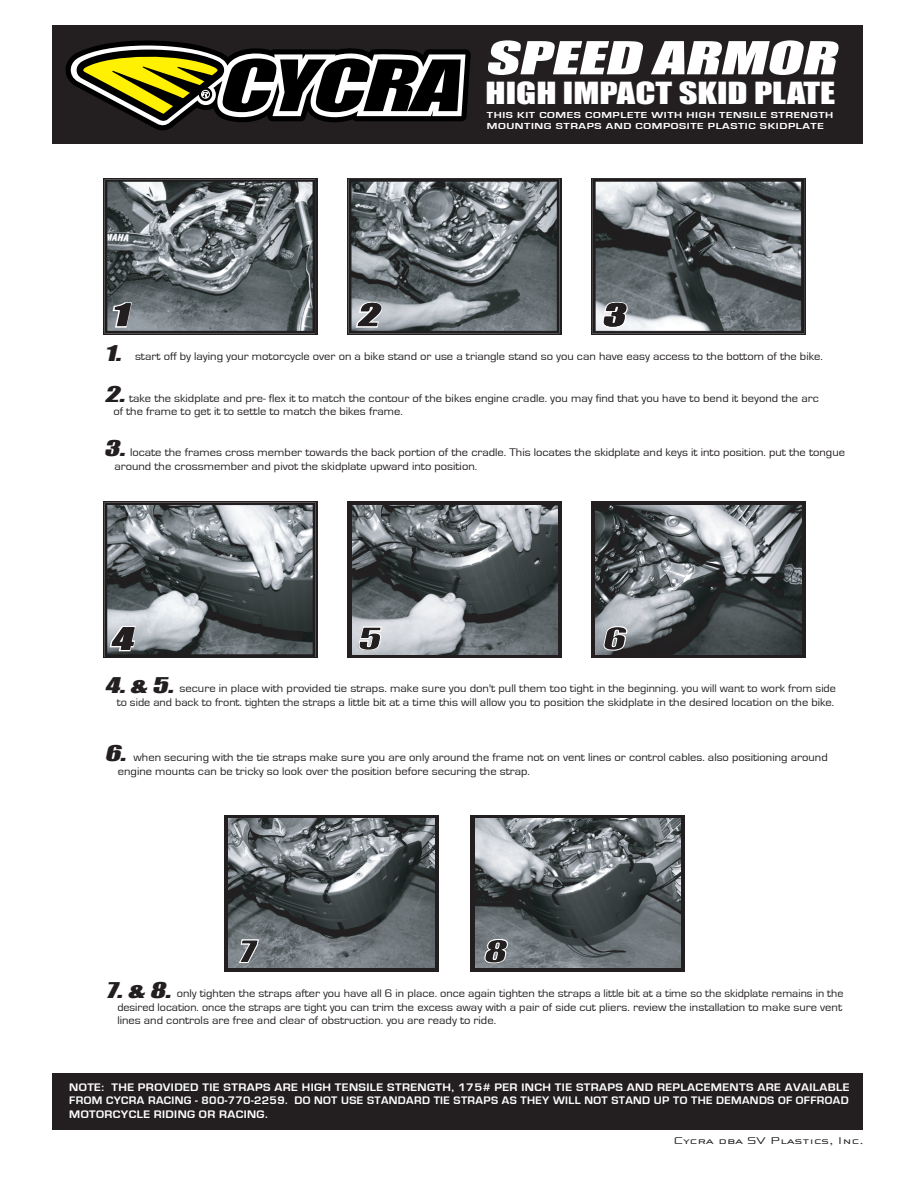
<style>
.page{position:relative;width:918px;height:1188px;background:#fff}
.page>*{position:absolute;margin:0;border:0;box-sizing:border-box;transform-origin:0 0}
.t1{font:italic 42px "Impact";color:#fff;scale:1.54 1}
.t2{font:italic 28.5px "Impact";color:#231f20;scale:1.5 1}
.t3{font:28.05px "Impact";color:#fff;scale:1.3 1}
.t4{font:italic 19.95px "Impact";color:#231f20;scale:1.47 1}
.t5{font:11.4px/13.6px "Eurostile";color:#231f20;scale:1.1 1}
.t6{font:11.4px/13.6px "Eurostile";color:#231f20;scale:1.09 1}
.t7{font:11.4px/13.6px "Eurostile";color:#231f20;text-align:right;scale:1.11 1}
.t8{font:700 11.25px/13.5px "Eurostile";letter-spacing:.03em;color:#fff;text-align:justify;scale:1.11 1}
.t9{font:700 9px/10.8px "Eurostile";letter-spacing:.05em;color:#fff;scale:1.32 1}
.t10{font:9px "Sackers Square Gothic";color:#231f20;scale:1.3 1}
.s1{font-family:"Impact";font-style:italic;font-size:19.95px}
</style>
<div class="page">
<img style="left:52px;top:25px;width:811px;height:1105px">
<div style="left:52px;top:1073px;width:811px;height:56px;background:#231f20"></div>
<div style="left:52px;top:26px;width:811px;height:118px;background:#231f20"></div>
<img style="left:352px;top:505px;width:205px;height:149px">
<img style="left:596px;top:505px;width:205px;height:149px">
<svg style="left:357px;top:627px;width:26px;height:23px"></svg>
<svg style="left:602px;top:626px;width:26px;height:24px"></svg>
<div style="left:224px;top:815px;width:215px;height:156px;background:#231f20"></div>
<img style="left:229px;top:818px;width:205px;height:150px">
<svg style="left:470px;top:815px;width:215px;height:156px;background:#2d2a2c"></svg>
<svg style="left:237px;top:940px;width:22px;height:23px"></svg>
<img style="left:475px;top:818px;width:205px;height:149px">
<svg style="left:483px;top:939px;width:26px;height:24px"></svg>
<svg style="left:66px;top:40px;width:405px;height:91px"></svg>
<h1 class="t1" style="left:484px;top:32px;width:237px">SPEED ARMOR</h1>
<h3 class="t3" style="left:486px;top:76px;width:271px">HIGH IMPACT SKID PLATE</h3>
<p class="t9" style="left:487px;top:110px;width:264px">THIS KIT COMES COMPLETE WITH HIGH TENSILE STRENGTH<br>MOUNTING STRAPS AND COMPOSITE PLASTIC SKIDPLATE</p>
<h2 class="t2" style="left:112px;top:297px;width:17px">1</h2>
<h2 class="t2" style="left:357px;top:297px;width:21px">2</h2>
<h2 class="t2" style="left:602px;top:297px;width:22px">3</h2>
<p class="t5" style="left:104px;top:350px;width:655px"><span class="s1">1.</span> start off by laying your motorcycle over on a bike stand or use a triangle stand so you can have easy access to the bottom of the bike.</p>
<p class="t5" style="left:113px;top:392px;width:643px;text-indent:-9px"><span class="s1">2.</span>take the skidplate and pre- flex it to match the contour of the bikes engine cradle. you may find that you have to bend it beyond the arc of the frame to get it to settle to match the bikes frame.</p>
<p class="t5" style="left:114px;top:446px;width:666px;text-indent:-10px"><span class="s1">3.</span>locate the frames cross member towards the back portion of the cradle. This locates the skidplate and keys it into position. put the tongue around the crossmember and pivot the skidplate upward into position.</p>
<h2 class="t2" style="left:111px;top:621px;width:21px">4</h2>
<h2 class="t2" style="left:357px;top:621px;width:22px">5</h2>
<h2 class="t2" style="left:601px;top:621px;width:22px">6</h2>
<h3 class="t4" style="left:105px;top:673px;width:52px">4.&amp; 5.</h3>
<p class="t7" style="left:117px;top:682px;width:649px">secure in place with provided tie straps. make sure you don't pull them too tight in the beginning. you will want to work from side<br>to side and back to front. tighten the straps a little bit at a time this will allow you to position the skidplate in the desired location on the bike.</p>
<p class="t5" style="left:118px;top:751px;width:647px;text-indent:-13px"><span class="s1">6.</span> when securing with the tie straps make sure you are only around the frame not on vent lines or control cables. also positioning around engine mounts can be tricky so look over the position before securing the strap.</p>
<h2 class="t2" style="left:237px;top:934px;width:18px">7</h2>
<h2 class="t2" style="left:482px;top:934px;width:22px">8</h2>
<h3 class="t4" style="left:105px;top:977px;width:49px">7.&amp; 8.</h3>
<p class="t6" style="left:117px;top:987px;width:668px;text-indent:60px">only tighten the straps after you have all 6 in place. once again tighten the straps a little bit at a time so the skidplate remains in the desired location. once the straps are tight you can trim the excess away with a pair of side cut pliers. review the installation to make sure vent lines and controls are free and clear of obstruction. you are ready to ride.</p>
<p class="t8" style="left:69px;top:1081px;width:704px">NOTE: THE PROVIDED TIE STRAPS ARE HIGH TENSILE STRENGTH, 175# PER INCH TIE STRAPS AND REPLACEMENTS ARE AVAILABLE FROM CYCRA RACING - 800-770-2259. DO NOT USE STANDARD TIE STRAPS AS THEY WILL NOT STAND UP TO THE DEMANDS OF OFFROAD MOTORCYCLE RIDING OR RACING.</p>
<p class="t10" style="left:674px;top:1135px;width:147px">Cycra dba SV Plastics, Inc.</p>
</div>
